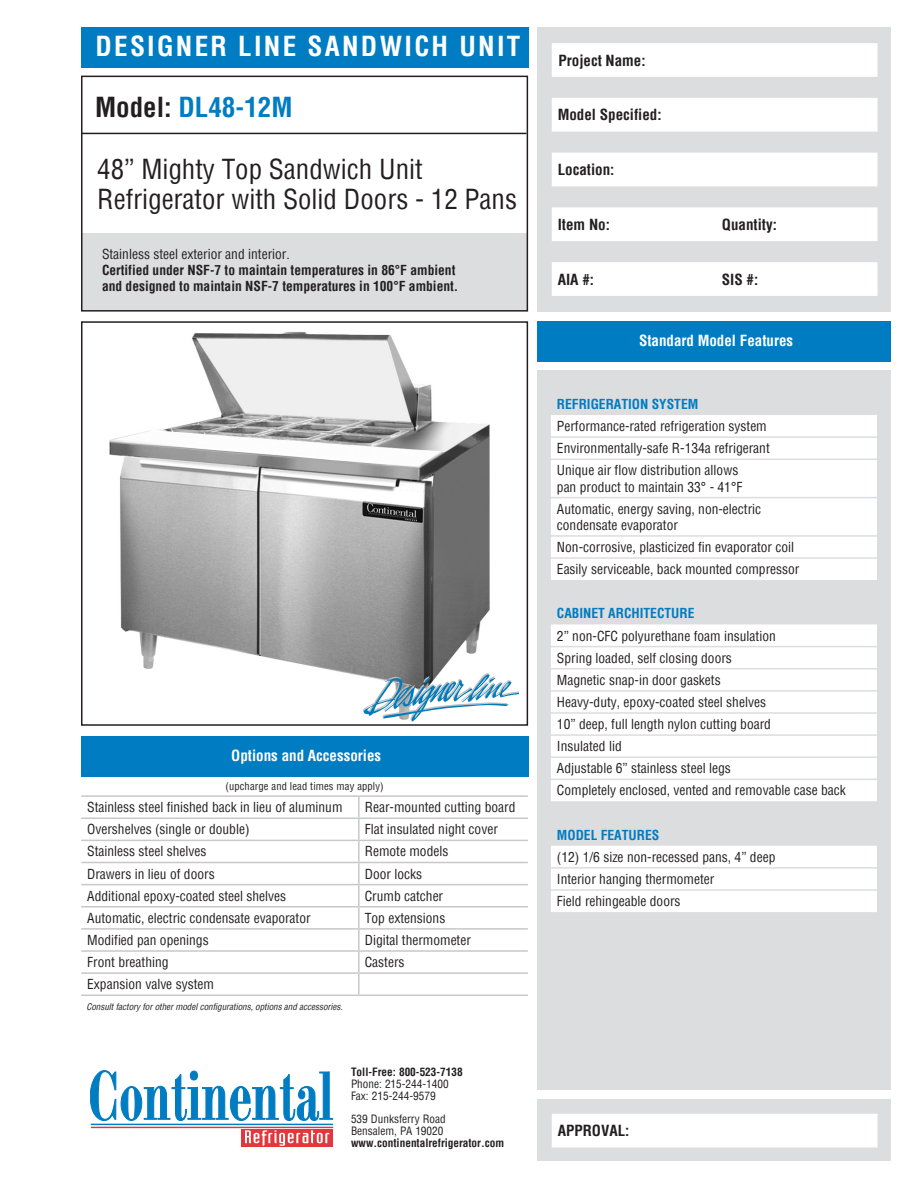
<style>
.page{position:relative;width:918px;height:1188px;background:#fff}
.page>*{position:absolute;margin:0;border:0;box-sizing:border-box;transform-origin:0 0}
.t1{font:condensed 27px "Helvetica";color:#231f20}
.t2{font:700 condensed 27px "Helvetica";letter-spacing:.085em;color:#fff}
.t3{font:700 condensed 27px "Helvetica";color:#007cc2}
.t4{font:700 condensed 15px "Helvetica";color:#231f20}
.t5{font:700 condensed 15px "Helvetica";color:#fff}
.t6{font:condensed 13.5px "Helvetica";color:#231f20}
.t7{font:700 condensed 13.5px "Helvetica";color:#231f20}
.t8{font:700 condensed 13.5px "Helvetica";color:#007cc2}
.t9{font:condensed 11.25px "Helvetica";color:#231f20}
.t10{font:700 condensed 11.25px "Helvetica";color:#231f20}
.t11{font:condensed 10.5px "Helvetica";letter-spacing:.015em;color:#231f20}
.t12{font:italic condensed 9px "Helvetica";color:#231f20}
.s1{color:#231f20}
</style>
<div class="page">
<div style="left:538px;top:1099px;width:353px;height:62px;background:#dcdddf"></div>
<div style="left:81px;top:233px;width:446px;height:77px;background:#dcdddf"></div>
<div style="left:81px;top:321px;width:447px;height:405px;border:2px solid #231f20"></div>
<div style="left:538px;top:321px;width:353px;height:40px;background:#007cc2"></div>
<div style="left:538px;top:370px;width:353px;height:720px;background:#dcdddf"></div>
<div style="left:538px;top:27px;width:353px;height:285px;background:#dcdddf"></div>
<svg style="left:90px;top:1070px;width:243px;height:51px"></svg>
<hr style="left:91px;top:1124px;width:242px;height:1px;background:#007cc2">
<hr style="left:91px;top:1127px;width:242px;height:1px;background:#e1373d">
<div style="left:241px;top:1129px;width:92px;height:17px;background:#e1373d"></div>
<svg style="left:245px;top:1130px;width:84px;height:16px"></svg>
<svg style="left:552px;top:43px;width:326px;height:253px;fill:#fff"></svg>
<div style="left:81px;top:76px;width:447px;height:236px;border:2px solid #231f20"></div>
<div style="left:81px;top:27px;width:447px;height:40px;background:#007cc2"></div>
<div style="left:552px;top:1114px;width:326px;height:34px;background:#fff"></div>
<div style="left:81px;top:736px;width:447px;height:40px;background:#007cc2"></div>
<hr style="left:81px;top:133px;width:445px;height:1px;background:#231f20">
<img style="left:109px;top:332px;width:381px;height:345px">
<div style="left:551px;top:415px;width:326px;height:497px;background:#fff"></div>
<svg style="left:551px;top:537px;width:326px;height:330px;fill:#fff"></svg>
<svg style="left:551px;top:580px;width:326px;height:244px;fill:#fff"></svg>
<hr style="left:551px;top:459px;width:326px;height:1px;background:#dcdddf">
<hr style="left:551px;top:497px;width:326px;height:1px;background:#dcdddf">
<hr style="left:551px;top:535px;width:326px;height:2px;background:#dcdddf">
<hr style="left:551px;top:557px;width:326px;height:2px;background:#dcdddf">
<hr style="left:551px;top:646px;width:326px;height:1px;background:#dcdddf">
<hr style="left:551px;top:668px;width:326px;height:1px;background:#dcdddf">
<hr style="left:551px;top:690px;width:326px;height:2px;background:#dcdddf">
<hr style="left:551px;top:712px;width:326px;height:2px;background:#dcdddf">
<hr style="left:551px;top:734px;width:326px;height:2px;background:#dcdddf">
<hr style="left:551px;top:756px;width:326px;height:2px;background:#dcdddf">
<hr style="left:551px;top:779px;width:326px;height:1px;background:#dcdddf">
<hr style="left:551px;top:867px;width:326px;height:2px;background:#dcdddf">
<hr style="left:551px;top:436px;width:326px;height:2px;background:#dcdddf">
<hr style="left:551px;top:889px;width:326px;height:2px;background:#dcdddf">
<hr style="left:81px;top:795px;width:278px;height:2px;background:#c7c8ca">
<hr style="left:359px;top:906px;width:169px;height:1px;background:#c7c8ca">
<hr style="left:359px;top:972px;width:169px;height:2px;background:#c7c8ca">
<hr style="left:359px;top:994px;width:169px;height:2px;background:#c7c8ca">
<hr style="left:358px;top:907px;width:2px;height:21px;background:#c7c8ca">
<hr style="left:359px;top:928px;width:169px;height:2px;background:#c7c8ca">
<hr style="left:358px;top:930px;width:2px;height:20px;background:#c7c8ca">
<hr style="left:81px;top:950px;width:278px;height:2px;background:#c7c8ca">
<hr style="left:359px;top:950px;width:169px;height:2px;background:#c7c8ca">
<hr style="left:358px;top:952px;width:2px;height:20px;background:#c7c8ca">
<hr style="left:81px;top:972px;width:278px;height:2px;background:#c7c8ca">
<hr style="left:358px;top:974px;width:2px;height:20px;background:#c7c8ca">
<hr style="left:81px;top:994px;width:278px;height:2px;background:#c7c8ca">
<hr style="left:359px;top:795px;width:169px;height:2px;background:#c7c8ca">
<hr style="left:358px;top:797px;width:2px;height:20px;background:#c7c8ca">
<hr style="left:81px;top:817px;width:278px;height:2px;background:#c7c8ca">
<hr style="left:359px;top:817px;width:169px;height:2px;background:#c7c8ca">
<hr style="left:358px;top:819px;width:2px;height:21px;background:#c7c8ca">
<hr style="left:81px;top:840px;width:278px;height:1px;background:#c7c8ca">
<hr style="left:359px;top:840px;width:169px;height:1px;background:#c7c8ca">
<hr style="left:358px;top:841px;width:2px;height:21px;background:#c7c8ca">
<hr style="left:81px;top:862px;width:278px;height:1px;background:#c7c8ca">
<hr style="left:359px;top:862px;width:169px;height:1px;background:#c7c8ca">
<hr style="left:358px;top:863px;width:2px;height:21px;background:#c7c8ca">
<hr style="left:81px;top:884px;width:278px;height:1px;background:#c7c8ca">
<hr style="left:359px;top:884px;width:169px;height:1px;background:#c7c8ca">
<hr style="left:358px;top:885px;width:2px;height:21px;background:#c7c8ca">
<hr style="left:81px;top:906px;width:278px;height:1px;background:#c7c8ca">
<hr style="left:81px;top:928px;width:278px;height:2px;background:#c7c8ca">
<svg style="left:363px;top:673px;width:155px;height:48px"></svg>
<p class="t2" style="left:95px;top:29px;width:426px">DESIGNER LINE SANDWICH UNIT</p>
<p class="t3" style="left:95px;top:89px;width:199px"><span class="s1">Model:</span> DL48-12M</p>
<p class="t1" style="left:97px;top:152px;width:327px">48” Mighty Top Sandwich Unit</p>
<p class="t1" style="left:97px;top:182px;width:421px">Refrigerator with Solid Doors - 12 Pans</p>
<p class="t6" style="left:102px;top:245px;width:189px">Stainless steel exterior and interior.</p>
<p class="t7" style="left:102px;top:261px;width:355px">Certified under NSF-7 to maintain temperatures in 86°F ambient</p>
<p class="t7" style="left:102px;top:277px;width:358px">and designed to maintain NSF-7 temperatures in 100°F ambient.</p>
<p class="t5" style="left:231px;top:746px;width:151px">Options and Accessories</p>
<p class="t11" style="left:225px;top:779px;width:160px">(upcharge and lead times may apply)</p>
<p class="t6" style="left:87px;top:799px;width:257px">Stainless steel finished back in lieu of aluminum</p>
<p class="t6" style="left:365px;top:799px;width:152px">Rear-mounted cutting board</p>
<p class="t6" style="left:87px;top:821px;width:164px">Overshelves (single or double)</p>
<p class="t6" style="left:365px;top:821px;width:135px">Flat insulated night cover</p>
<p class="t6" style="left:87px;top:843px;width:121px">Stainless steel shelves</p>
<p class="t6" style="left:365px;top:843px;width:85px">Remote models</p>
<p class="t6" style="left:87px;top:865px;width:129px">Drawers in lieu of doors</p>
<p class="t6" style="left:365px;top:865px;width:59px">Door locks</p>
<p class="t6" style="left:87px;top:887px;width:201px">Additional epoxy-coated steel shelves</p>
<p class="t6" style="left:365px;top:887px;width:80px">Crumb catcher</p>
<p class="t6" style="left:87px;top:909px;width:225px">Automatic, electric condensate evaporator</p>
<p class="t6" style="left:365px;top:909px;width:82px">Top extensions</p>
<p class="t6" style="left:87px;top:931px;width:123px">Modified pan openings</p>
<p class="t6" style="left:365px;top:931px;width:108px">Digital thermometer</p>
<p class="t6" style="left:87px;top:953px;width:83px">Front breathing</p>
<p class="t6" style="left:365px;top:953px;width:41px">Casters</p>
<p class="t6" style="left:87px;top:976px;width:128px">Expansion valve system</p>
<p class="t12" style="left:86px;top:1001px;width:258px">Consult factory for other model configurations, options and accessories.</p>
<p class="t10" style="left:351px;top:1065px;width:113px">Toll-Free: 800-523-7138</p>
<p class="t9" style="left:351px;top:1077px;width:99px">Phone: 215-244-1400</p>
<p class="t9" style="left:351px;top:1089px;width:86px">Fax: 215-244-9579</p>
<p class="t9" style="left:351px;top:1112px;width:96px">539 Dunksferry Road</p>
<p class="t9" style="left:351px;top:1124px;width:94px">Bensalem, PA 19020</p>
<p class="t10" style="left:351px;top:1135px;width:155px">www.continentalrefrigerator.com</p>
<p class="t4" style="left:559px;top:50px;width:89px">Project Name:</p>
<p class="t4" style="left:558px;top:105px;width:105px">Model Specified:</p>
<p class="t4" style="left:558px;top:160px;width:58px">Location:</p>
<p class="t4" style="left:558px;top:215px;width:54px">Item No:</p>
<p class="t4" style="left:722px;top:215px;width:57px">Quantity:</p>
<p class="t4" style="left:558px;top:269px;width:38px">AIA #:</p>
<p class="t4" style="left:722px;top:269px;width:38px">SIS #:</p>
<p class="t5" style="left:639px;top:331px;width:156px">Standard Model Features</p>
<p class="t8" style="left:557px;top:395px;width:143px">REFRIGERATION SYSTEM</p>
<p class="t6" style="left:557px;top:417px;width:211px">Performance-rated refrigeration system</p>
<p class="t6" style="left:557px;top:440px;width:214px">Environmentally-safe R-134a refrigerant</p>
<p class="t6" style="left:557px;top:462px;width:183px">Unique air flow distribution allows</p>
<p class="t6" style="left:557px;top:478px;width:187px">pan product to maintain 33° - 41°F</p>
<p class="t6" style="left:557px;top:500px;width:206px">Automatic, energy saving, non-electric</p>
<p class="t6" style="left:557px;top:516px;width:123px">condensate evaporator</p>
<p class="t6" style="left:557px;top:538px;width:239px">Non-corrosive, plasticized fin evaporator coil</p>
<p class="t6" style="left:557px;top:561px;width:244px">Easily serviceable, back mounted compressor</p>
<p class="t8" style="left:557px;top:605px;width:139px">CABINET ARCHITECTURE</p>
<p class="t6" style="left:557px;top:627px;width:220px">2” non-CFC polyurethane foam insulation</p>
<p class="t6" style="left:557px;top:649px;width:177px">Spring loaded, self closing doors</p>
<p class="t6" style="left:557px;top:671px;width:165px">Magnetic snap-in door gaskets</p>
<p class="t6" style="left:557px;top:693px;width:211px">Heavy-duty, epoxy-coated steel shelves</p>
<p class="t6" style="left:557px;top:715px;width:216px">10” deep, full length nylon cutting board</p>
<p class="t6" style="left:557px;top:738px;width:66px">Insulated lid</p>
<p class="t6" style="left:557px;top:760px;width:175px">Adjustable 6” stainless steel legs</p>
<p class="t6" style="left:557px;top:782px;width:290px">Completely enclosed, vented and removable case back</p>
<p class="t8" style="left:557px;top:826px;width:104px">MODEL FEATURES</p>
<p class="t6" style="left:557px;top:848px;width:220px">(12) 1/6 size non-recessed pans, 4” deep</p>
<p class="t6" style="left:557px;top:870px;width:159px">Interior hanging thermometer</p>
<p class="t6" style="left:557px;top:892px;width:125px">Field rehingeable doors</p>
<p class="t4" style="left:558px;top:1121px;width:73px">APPROVAL:</p>
</div>
